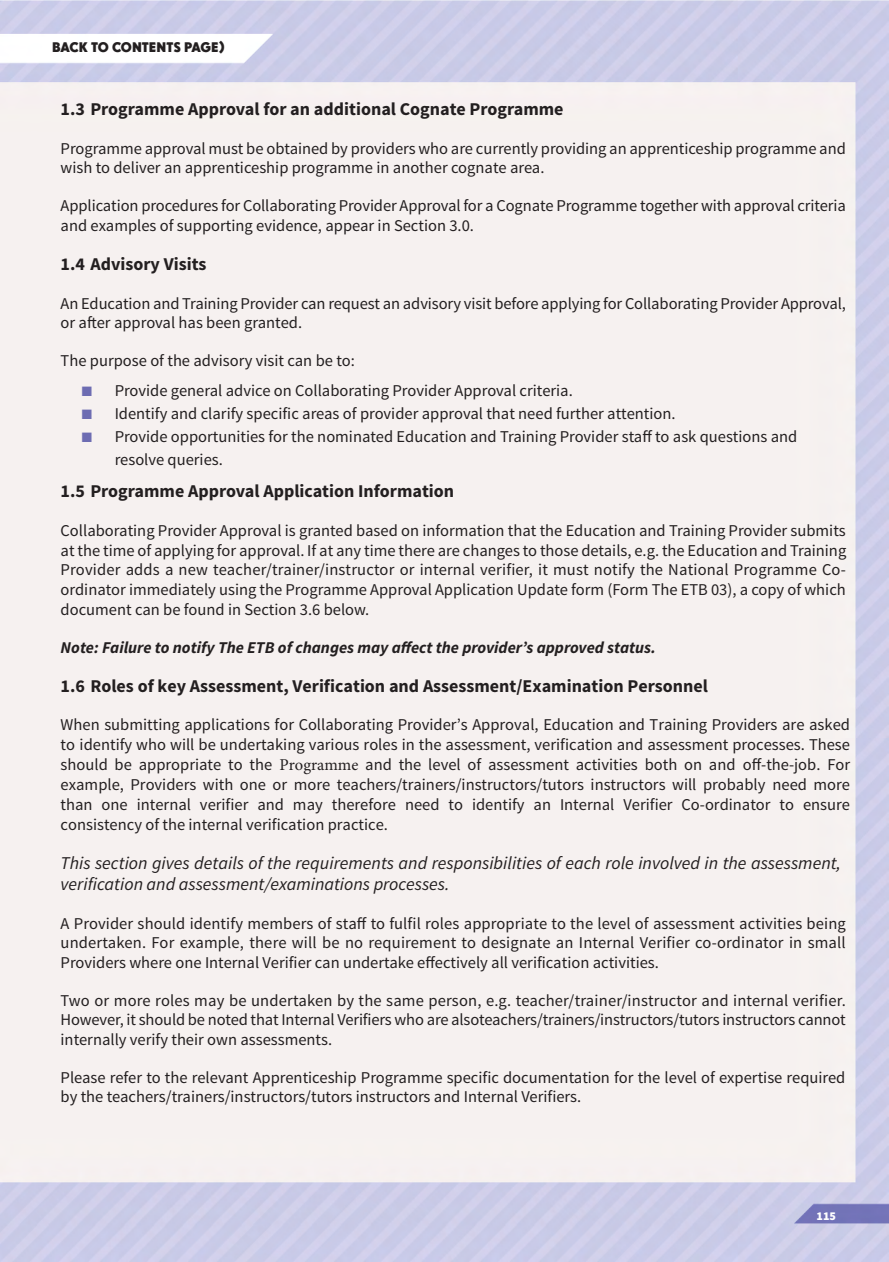
<style>
.page{position:relative;width:889px;height:1262px;background:#fff}
.page>*{position:absolute;margin:0;border:0;box-sizing:border-box;transform-origin:0 0}
.t1{font:700 18px "Source Sans Pro";color:#231f20}
.t2{font:italic 18px/20.9px "Source Sans Pro";color:#231f20}
.t3{font:16.5px/19.6px "Source Sans Pro";color:#231f20}
.t4{font:italic 700 16.5px "Source Sans Pro";color:#231f20}
.t5{font:700 13.5px "Super Grotesk Pro";color:#231f20}
.t6{font:13.5px "Zapf Dingbats ITC";color:#6d6cb2}
.t7{font:900 12px "Source Sans Pro";color:#fff}
.s1{font-family:"Minion Pro"}
</style>
<div class="page">
<p class="t5" style="left:52px;top:42px;width:168px">BACK TO CONTENTS PAGE</p>
<h4 class="t1" style="left:61px;top:102px;width:504px">1.3 Programme Approval for an additional Cognate Programme</h4>
<p class="t3" style="left:61px;top:139px;width:786px">Programme approval must be obtained by providers who are currently providing an apprenticeship programme and wish to deliver an apprenticeship programme in another cognate area.</p>
<p class="t3" style="left:61px;top:197px;width:786px">Application procedures for Collaborating Provider Approval for a Cognate Programme together with approval criteria and examples of supporting evidence, appear in Section 3.0.</p>
<h4 class="t1" style="left:61px;top:257px;width:147px">1.4 Advisory Visits</h4>
<p class="t3" style="left:61px;top:294px;width:786px">An Education and Training Provider can request an advisory visit before applying for Collaborating Provider Approval, or afer approval has been granted.</p>
<p class="t3" style="left:61px;top:352px;width:296px">The purpose of the advisory visit can be to:</p>
<p class="t6" style="left:82px;top:383px;width:12px">■</p>
<p class="t3" style="left:115px;top:381px;width:460px">Provide general advice on Collaborating Provider Approval criteria.</p>
<p class="t6" style="left:82px;top:406px;width:12px">■</p>
<p class="t3" style="left:115px;top:405px;width:562px">Identify and clarify specific areas of provider approval that need further attention.</p>
<p class="t6" style="left:82px;top:429px;width:12px">■</p>
<p class="t3" style="left:115px;top:428px;width:684px">Provide opportunities for the nominated Education and Training Provider staff to ask questions and</p>
<p class="t3" style="left:115px;top:451px;width:110px">resolve queries.</p>
<h4 class="t1" style="left:61px;top:484px;width:395px">1.5 Programme Approval Application Information</h4>
<p class="t3" style="left:61px;top:521px;width:787px;text-align:justify">Collaborating Provider Approval is granted based on information that the Education and Training Provider submits at the time of applying for approval. If at any time there are changes to those details, e.g. the Education and Training Provider adds a new teacher/trainer/instructor or internal verifier, it must notify the National Programme Co&shy;ordinator immediately using the Programme Approval Application Update form (Form The ETB 03), a copy of which document can be found in Section 3.6 below.</p>
<p class="t4" style="left:61px;top:641px;width:596px">Note: Failure to notify The ETB of changes may affect the provider’s approved status.</p>
<h4 class="t1" style="left:61px;top:678px;width:649px">1.6 Roles of key Assessment, Verification and Assessment/Examination Personnel</h4>
<p class="t3" style="left:61px;top:715px;width:791px;line-height:20.1px;text-align:justify">When submitting applications for Collaborating Provider’s Approval, Education and Training Providers are asked to identify who will be undertaking various roles in the assessment, verification and assessment processes. These should be appropriate to the <span class="s1">Programme</span> and the level of assessment activities both on and off-the-job. For example, Providers with one or more teachers/trainers/instructors/tutors instructors will probably need more than one internal verifier and may therefore need to identify an Internal Verifier Co-ordinator to ensure consistency of the internal verification practice.</p>
<p class="t2" style="left:61px;top:854px;width:782px">This section gives details of the requirements and responsibilities of each role involved in the assessment, verification and assessment/examinations processes.</p>
<p class="t3" style="left:61px;top:914px;width:786px;text-align:justify">A Provider should identify members of staff to fulfil roles appropriate to the level of assessment activities being undertaken. For example, there will be no requirement to designate an Internal Verifier co-ordinator in small Providers where one Internal Verifier can undertake effectively all verification activities.</p>
<p class="t3" style="left:61px;top:991px;width:786px;text-align:justify">Two or more roles may be undertaken by the same person, e.g. teacher/trainer/instructor and internal verifier.<br>However, it should be noted that Internal Verifiers who are alsoteachers/trainers/instructors/tutors instructors cannot internally verify their own assessments.</p>
<p class="t3" style="left:61px;top:1068px;width:786px">Please refer to the relevant Apprenticeship Programme specific documentation for the level of expertise required by the teachers/trainers/instructors/tutors instructors and Internal Verifiers.</p>
<p class="t7" style="left:816px;top:1211px;width:21px">115</p>
</div>
